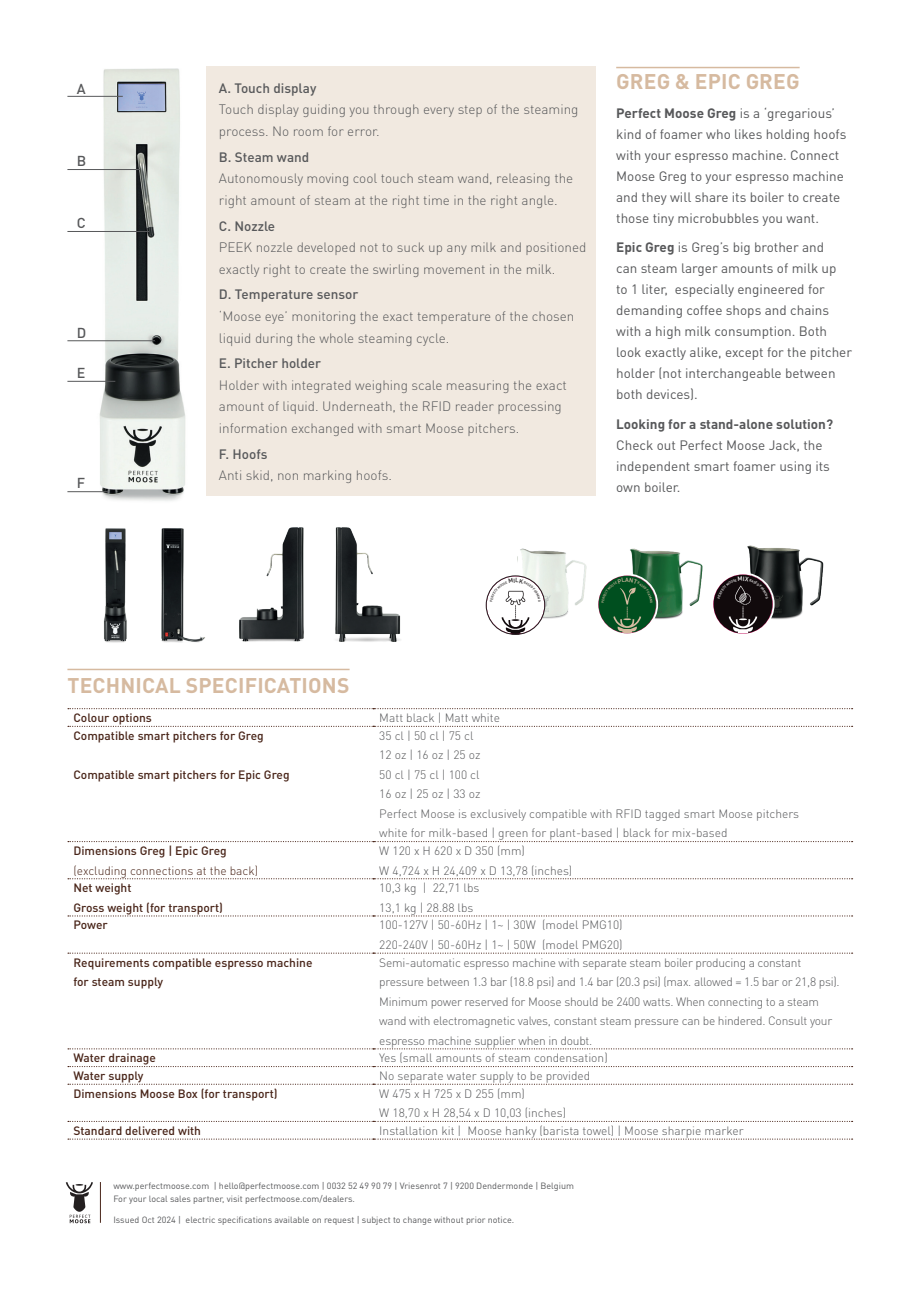
<style>
.page{position:relative;width:919px;height:1289px;background:#fff}
.page>*{position:absolute;margin:0;border:0;box-sizing:border-box;transform-origin:0 0}
.t1{font:700 21px "DINOT";letter-spacing:.01em;color:#d6baa0}
.t2{font:500 14.25px "DINOT";color:#57585a}
.t3{font:300 13.5px/21.6px "DINOT";color:#57585a}
.t4{font:13.5px/21px "DINOT";color:#57585a}
.t5{font:500 13.5px "DINOT";color:#57585a}
.t6{font:700 13.5px "DINOT";color:#57585a}
.t7{font:300 12px/19.5px "DINOT";color:#57585a}
.t8{font:300 12px/19.5px "DINOT";letter-spacing:-.02em;color:#57585a}
.t9{font:500 12px/19.5px "DINOT";color:#492519}
.t10{font:300 12px "DINOT";color:#492519}
.t11{font:9px/13.5px "DINOT";color:#57585a}
.t12{font:500 6px "DINOT";color:#d6bba1}
.s1{font-weight:700}
</style>
<div class="page">
<svg style="left:68px;top:708px;width:784px;height:1px"></svg>
<svg style="left:68px;top:725px;width:784px;height:2px"></svg>
<svg style="left:68px;top:841px;width:784px;height:1px"></svg>
<svg style="left:68px;top:878px;width:784px;height:1px"></svg>
<svg style="left:68px;top:915px;width:784px;height:1px"></svg>
<svg style="left:68px;top:952px;width:784px;height:1px"></svg>
<svg style="left:68px;top:1048px;width:784px;height:1px"></svg>
<svg style="left:68px;top:1066px;width:784px;height:1px"></svg>
<svg style="left:68px;top:1083px;width:784px;height:1px"></svg>
<svg style="left:68px;top:1120px;width:784px;height:1px"></svg>
<svg style="left:68px;top:1138px;width:784px;height:1px"></svg>
<svg style="left:66px;top:1182px;width:27px;height:41px"></svg>
<hr style="left:100px;top:1181px;width:1px;height:41px;background:#492519">
<img style="left:517px;top:548px;width:70px;height:73px">
<svg style="left:486px;top:576px;width:58px;height:58px"></svg>
<div style="left:486px;top:575px;width:59px;height:59px;border:1px solid #231f20;border-radius:50%"></div>
<img style="left:747px;top:545px;width:77px;height:75px">
<svg style="left:713px;top:574px;width:59px;height:60px"></svg>
<div style="left:711px;top:572px;width:63px;height:63px;border:2px solid #fff;border-radius:50%"></div>
<img style="left:630px;top:548px;width:73px;height:71px">
<svg style="left:598px;top:575px;width:58px;height:58px"></svg>
<div style="left:596px;top:573px;width:62px;height:62px;border:2px solid #fff;border-radius:50%"></div>
<img style="left:67px;top:69px;width:119px;height:432px">
<div style="left:206px;top:67px;width:389px;height:429px;background:#f1e9e0"></div>
<hr style="left:616px;top:67px;width:183px;height:1px;background:#d6baa0">
<hr style="left:67px;top:668px;width:282px;height:2px;background:#d6baa0">
<hr style="left:67px;top:96px;width:56px;height:1px;background:#57585a">
<hr style="left:67px;top:340px;width:88px;height:1px;background:#57585a">
<hr style="left:67px;top:169px;width:73px;height:1px;background:#57585a">
<hr style="left:67px;top:381px;width:48px;height:1px;background:#57585a">
<hr style="left:67px;top:231px;width:82px;height:1px;background:#57585a">
<hr style="left:67px;top:491px;width:41px;height:1px;background:#57585a">
<img style="left:104px;top:528px;width:18px;height:115px">
<img style="left:243px;top:527px;width:60px;height:115px">
<img style="left:122px;top:528px;width:121px;height:115px">
<img style="left:303px;top:527px;width:98px;height:115px">
<svg style="left:490px;top:578px;width:51px;height:56px"></svg>
<svg style="left:717px;top:576px;width:51px;height:58px;background:#423a3d"></svg>
<svg style="left:601px;top:577px;width:51px;height:56px;background:#326b44"></svg>
<p class="t2" style="left:77px;top:79px;width:10px">A</p>
<p class="t2" style="left:77px;top:152px;width:11px">B</p>
<p class="t2" style="left:77px;top:213px;width:10px">C</p>
<p class="t2" style="left:77px;top:323px;width:11px">D</p>
<p class="t2" style="left:77px;top:363px;width:10px">E</p>
<p class="t2" style="left:77px;top:473px;width:10px">F</p>
<p class="t5" style="left:219px;top:79px;width:99px">A. Touch display</p>
<p class="t3" style="left:219px;top:98px;width:361px">Touch display guiding you through every step of the steaming process. No room for error.</p>
<p class="t5" style="left:219px;top:147px;width:92px">B. Steam wand</p>
<p class="t3" style="left:219px;top:167px;width:356px">Autonomously moving cool touch steam wand, releasing the right amount of steam at the right time in the right angle.</p>
<p class="t5" style="left:219px;top:216px;width:58px">C. Nozzle</p>
<p class="t3" style="left:219px;top:236px;width:369px">PEEK nozzle developed not to suck up any milk and positioned exactly right to create the swirling movement in the milk.</p>
<p class="t5" style="left:219px;top:285px;width:141px">D. Temperature sensor</p>
<p class="t3" style="left:219px;top:305px;width:357px">‘Moose eye’ monitoring the exact temperature of the chosen liquid during the whole steaming cycle.</p>
<p class="t5" style="left:219px;top:354px;width:104px">E. Pitcher holder</p>
<p class="t3" style="left:219px;top:373px;width:349px">Holder with integrated weighing scale measuring the exact amount of liquid. Underneath, the RFID reader processing information exchanged with smart Moose pitchers.</p>
<p class="t5" style="left:219px;top:445px;width:50px">F. Hoofs</p>
<p class="t3" style="left:219px;top:464px;width:174px">Anti skid, non marking hoofs.</p>
<h1 class="t1" style="left:616px;top:67px;width:185px">GREG &amp; EPIC GREG</h1>
<p class="t4" style="left:616px;top:102px;width:232px"><span class="s1">Perfect Moose Greg</span> is a ‘gregarious’ kind of foamer who likes holding hoofs with your espresso machine. Connect Moose Greg to your espresso machine and they will share its boiler to create those tiny microbubbles you want.</p>
<p class="t4" style="left:616px;top:236px;width:237px"><span class="s1">Epic Greg</span> is Greg’s big brother and<br>can steam larger amounts of milk up<br>to 1 liter, especially engineered for demanding coffee shops and chains with a high milk consumption. Both look exactly alike, except for the pitcher holder (not interchangeable between both devices).</p>
<p class="t6" style="left:616px;top:415px;width:218px">Looking for a stand-alone solution?</p>
<p class="t4" style="left:616px;top:434px;width:215px">Check out Perfect Moose Jack, the independent smart foamer using its own boiler.</p>
<p class="t12" style="left:625px;top:575px;width:5px">A</p>
<h1 class="t1" style="left:67px;top:671px;width:283px">TECHNICAL SPECIFICATIONS</h1>
<p class="t9" style="left:73px;top:707px;width:80px">Colour options</p>
<p class="t7" style="left:379px;top:707px;width:122px">Matt black | Matt white</p>
<p class="t9" style="left:73px;top:725px;width:192px">Compatible smart pitchers for Greg</p>
<p class="t9" style="left:73px;top:764px;width:218px">Compatible smart pitchers for Epic Greg</p>
<p class="t7" style="left:379px;top:725px;width:421px">35 cl | 50 cl | 75 cl<br>12 oz | 16 oz | 25 oz<br>50 cl | 75 cl | 100 cl<br>16 oz | 25 oz | 33 oz<br>Perfect Moose is exclusively compatible with RFID tagged smart Moose pitchers white for milk-based | green for plant-based | black for mix-based</p>
<p class="t9" style="left:73px;top:840px;width:155px">Dimensions Greg | Epic Greg</p>
<p class="t10" style="left:73px;top:862px;width:186px">(excluding connections at the back)</p>
<p class="t7" style="left:379px;top:840px;width:194px">W 120 x H 620 x D 350 (mm)<br>W 4,724 x H 24,409 x D 13,78 (inches)</p>
<p class="t9" style="left:73px;top:877px;width:151px">Net weight<br>Gross weight (for transport)</p>
<p class="t7" style="left:379px;top:877px;width:102px">10,3 kg | 22,71 lbs<br>13,1 kg | 28.88 lbs</p>
<p class="t9" style="left:73px;top:914px;width:36px">Power</p>
<p class="t7" style="left:379px;top:914px;width:245px">100-127V | 50-60Hz | 1~ | 30W (model PMG10)<br>220-240V | 50-60Hz | 1~ | 50W (model PMG20)</p>
<p class="t9" style="left:73px;top:952px;width:240px">Requirements compatible espresso machine for steam supply</p>
<p class="t8" style="left:379px;top:952px;width:462px">Semi-automatic espresso machine with separate steam boiler producing a constant pressure between 1.3 bar (18.8 psi) and 1.4 bar (20.3 psi) (max. allowed = 1.5 bar or 21,8 psi).<br>Minimum power reserved for Moose should be 2400 watts. When connecting to a steam wand with electromagnetic valves, constant steam pressure can be hindered. Consult your espresso machine supplier when in doubt.</p>
<p class="t9" style="left:73px;top:1047px;width:84px">Water drainage</p>
<p class="t7" style="left:379px;top:1047px;width:230px">Yes (small amounts of steam condensation)</p>
<p class="t9" style="left:73px;top:1065px;width:72px">Water supply</p>
<p class="t7" style="left:379px;top:1065px;width:212px">No separate water supply to be provided</p>
<p class="t9" style="left:73px;top:1083px;width:206px">Dimensions Moose Box (for transport)</p>
<p class="t7" style="left:379px;top:1083px;width:188px">W 475 x H 725 x D 255 (mm)<br>W 18,70 x H 28,54 x D 10,03 (inches)</p>
<p class="t9" style="left:73px;top:1120px;width:129px">Standard delivered with</p>
<p class="t7" style="left:379px;top:1120px;width:366px">Installation kit | Moose hanky (barista towel) | Moose sharpie marker</p>
<p class="t11" style="left:113px;top:1178px;width:462px">www.perfectmoose.com | hello@perfectmoose.com | 0032 52 49 90 79 | Vriesenrot 7 | 9200 Dendermonde | Belgium<br>For your local sales partner, visit perfectmoose.com/dealers.</p>
<p class="t11" style="left:113px;top:1212px;width:402px">Issued Oct 2024 | electric specifications available on request | subject to change without prior notice.</p>
</div>
